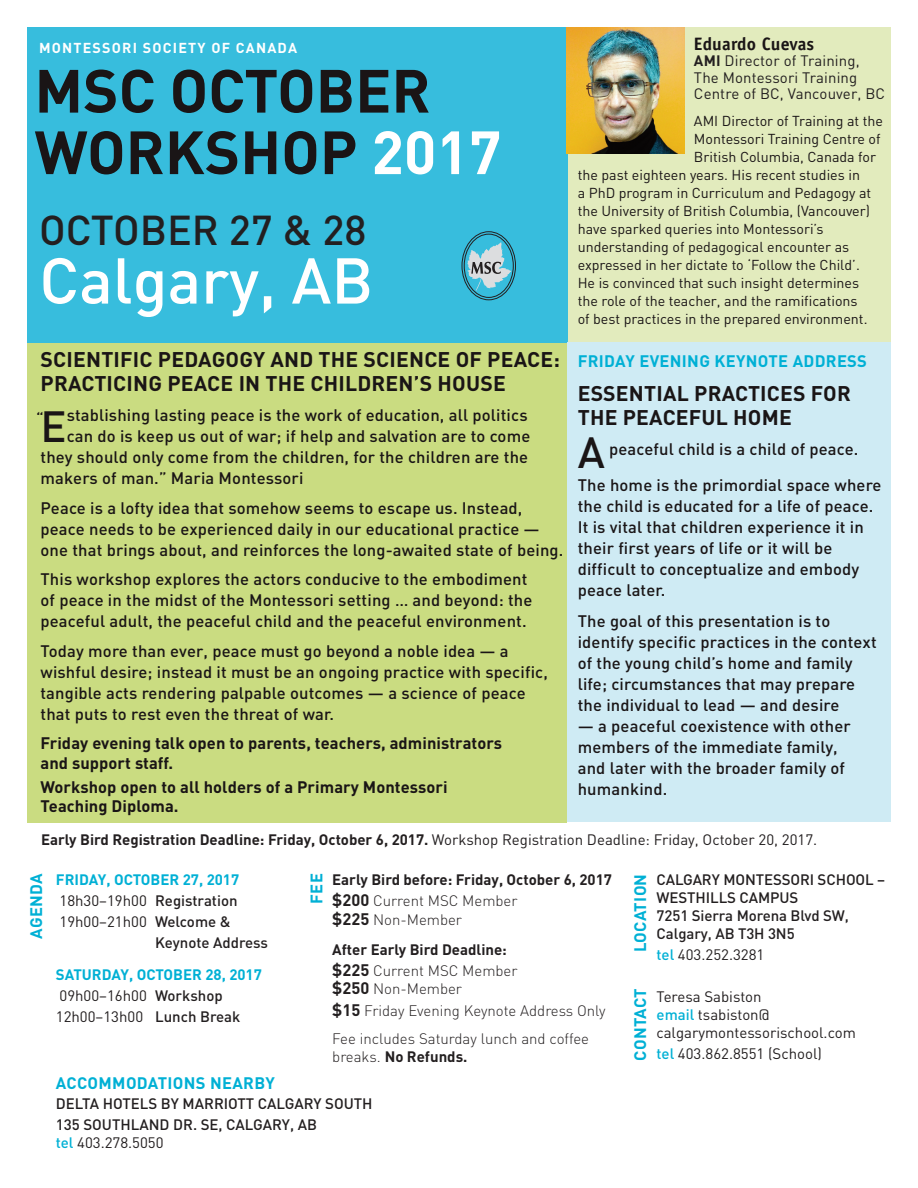
<style>
.page{position:relative;width:918px;height:1188px;background:#fff}
.page>*{position:absolute;margin:0;border:0;box-sizing:border-box;transform-origin:0 0}
.t1{font:500 63.6px "DIN";color:#fff}
.t2{font:700 60px/61.5px "DIN";color:#1a1516}
.t3{font:500 43.05px "DIN";color:#1a1516}
.t4{font:500 41.25px "DIN";color:#231f20}
.t5{font:700 21px/24px "DIN";letter-spacing:.01em;color:#1a1516}
.t6{font:700 18px "Officina Sans";letter-spacing:.01em;color:#1a1516}
.t7{font:500 16.5px/21px "DIN";letter-spacing:.01em;color:#1a1516}
.t8{font:700 16.5px/19.5px "DIN";letter-spacing:.005em;color:#1a1516}
.t9{font:700 16.5px "DIN";letter-spacing:.02em;color:#00b0d5}
.t10{font:700 15px/20.9px "DIN";color:#231f20}
.t11{font:15px/16.5px "DIN";color:#231f20}
.t12{font:500 15px/18px "DIN";letter-spacing:-.005em;color:#231f20}
.t13{font:300 15px/18.8px "DIN";color:#231f20}
.t14{font:700 15px/21px "DIN";color:#00b0d5}
.t15{font:14.25px "DIN";color:#1a1516}
.t16{font:700 14.25px "DIN";letter-spacing:.085em;color:#fff}
.s1{color:#fff}
.s2{font-weight:700}
.s3{font-weight:400}
.s4{font-weight:500}
.s5{font-weight:400;color:#231f20}
.s6{font-weight:500;color:#231f20}
.s7{font-size:16.5px}
.s8{font-weight:300}
.s9{font-weight:700;font-size:16.5px}
.s10{font-weight:500;color:#00b0d5}
</style>
<div class="page">
<div style="left:567px;top:27px;width:324px;height:317px;background:#e2ebbd"></div>
<div style="left:27px;top:340px;width:540px;height:482px;background:#cadc81"></div>
<div style="left:27px;top:27px;width:540px;height:315px;background:#37bddd"></div>
<div style="left:567px;top:343px;width:324px;height:479px;background:#cfebf4"></div>
<svg style="left:462px;top:232px;width:54px;height:68px"></svg>
<img style="left:567px;top:27px;width:118px;height:126px">
<p class="t16" style="left:39px;top:39px;width:260px">MONTESSORI SOCIETY OF CANADA</p>
<h2 class="t2" style="left:35px;top:61px;width:468px">MSC OCTOBER<br>WORKSHOP <span class="s1">2017</span></h2>
<h3 class="t4" style="left:39px;top:207px;width:329px">OCTOBER 27 &amp; 28</h3>
<h1 class="t1" style="left:39px;top:244px;width:336px">Calgary, AB</h1>
<p class="t5" style="left:41px;top:348px;width:521px">SCIENTIFIC PEDAGOGY AND THE SCIENCE OF PEACE:<br>PRACTICING PEACE IN THE CHILDREN’S HOUSE</p>
<h3 class="t3" style="left:41px;top:402px;width:28px">E</h3>
<p class="t7" style="left:67px;top:405px;width:462px">stablishing lasting peace is the work of education, all politics</p>
<p class="t7" style="left:36px;top:409px;width:9px">“</p>
<p class="t7" style="left:67px;top:426px;width:465px">can do is keep us out of war; if help and salvation are to come</p>
<p class="t7" style="left:41px;top:447px;width:489px">they should only come from the children, for the children are the</p>
<p class="t7" style="left:41px;top:468px;width:264px">makers of man.” Maria Montessori</p>
<p class="t7" style="left:41px;top:497px;width:524px">Peace is a lofty idea that somehow seems to escape us. Instead, peace needs to be experienced daily in our educational practice — one that brings about, and reinforces the long-awaited state of being.</p>
<p class="t7" style="left:41px;top:569px;width:493px">This workshop explores the actors conducive to the embodiment of peace in the midst of the Montessori setting … and beyond: the peaceful adult, the peaceful child and the peaceful environment.</p>
<p class="t7" style="left:41px;top:641px;width:509px">Today more than ever, peace must go beyond a noble idea — a wishful desire; instead it must be an ongoing practice with specific, tangible acts rendering palpable outcomes — a science of peace that puts to rest even the threat of war.</p>
<p class="t8" style="left:40px;top:734px;width:463px">Friday evening talk open to parents, teachers, administrators and support staff.</p>
<p class="t8" style="left:40px;top:777px;width:409px">Workshop open to all holders of a Primary Montessori<br>Teaching Diploma.</p>
<p class="t6" style="left:694px;top:37px;width:122px">Eduardo Cuevas</p>
<p class="t11" style="left:694px;top:53px;width:193px"><span class="s2">AMI</span> Director of Training,<br>The Montessori Training<br>Centre of BC, Vancouver, BC</p>
<p class="t15" style="left:694px;top:113px;width:191px">AMI Director of Training at the</p>
<p class="t15" style="left:694px;top:131px;width:188px">Montessori Training Centre of</p>
<p class="t15" style="left:694px;top:149px;width:184px">British Columbia, Canada for</p>
<p class="t15" style="left:578px;top:167px;width:284px">the past eighteen years. His recent studies in</p>
<p class="t15" style="left:578px;top:185px;width:295px">a PhD program in Curriculum and Pedagogy at</p>
<p class="t15" style="left:578px;top:203px;width:294px">the University of British Columbia, (Vancouver)</p>
<p class="t15" style="left:578px;top:221px;width:247px">have sparked queries into Montessori’s</p>
<p class="t15" style="left:578px;top:239px;width:273px">understanding of pedagogical encounter as</p>
<p class="t15" style="left:578px;top:257px;width:284px">expressed in her dictate to ‘Follow the Child’.</p>
<p class="t15" style="left:578px;top:275px;width:283px">He is convinced that such insight determines</p>
<p class="t15" style="left:578px;top:293px;width:281px">the role of the teacher, and the ramifications</p>
<p class="t15" style="left:578px;top:311px;width:291px">of best practices in the prepared environment.</p>
<p class="t9" style="left:578px;top:351px;width:291px">FRIDAY EVENING KEYNOTE ADDRESS</p>
<p class="t5" style="left:578px;top:382px;width:275px">ESSENTIAL PRACTICES FOR<br>THE PEACEFUL HOME</p>
<h3 class="t3" style="left:578px;top:428px;width:29px">A</h3>
<p class="t7" style="left:578px;top:431px;width:305px;line-height:36px;text-align:center">peaceful child is a child of peace.<br>The home is the primordial space where</p>
<p class="t7" style="left:578px;top:496px;width:297px">the child is educated for a life of peace.<br>It is vital that children experience it in their first years of life or it will be difficult to conceptualize and embody peace later.</p>
<p class="t7" style="left:578px;top:611px;width:300px">The goal of this presentation is to identify specific practices in the context of the young child’s home and family life; circumstances that may prepare the individual to lead — and desire</p>
<p class="t7" style="left:578px;top:716px;width:274px">— a peaceful coexistence with other members of the immediate family, and later with the broader family of humankind.</p>
<p class="t10" style="left:41px;top:829px;width:778px">Early Bird Registration Deadline: Friday, October 6, 2017. <span class="s3">Workshop Registration Deadline: Friday, October 20, 2017.</span></p>
<p class="t9" style="left:27px;top:939px;width:67px;rotate:-90deg">AGENDA</p>
<p class="t14" style="left:56px;top:870px;width:185px">FRIDAY, OCTOBER 27, 2017</p>
<p class="t12" style="left:60px;top:892px;width:180px"><span class="s3">18h30–19h00</span> Registration</p>
<p class="t11" style="left:60px;top:914px;width:173px">19h00–21h00 <span class="s4">Welcome &amp;</span></p>
<p class="t12" style="left:155px;top:934px;width:115px">Keynote Address</p>
<p class="t14" style="left:56px;top:965px;width:208px">SATURDAY, OCTOBER 28, 2017<br><span class="s5">09h00–16h00</span> <span class="s6">Workshop<br></span><span class="s5">12h00–13h00</span> <span class="s6">Lunch Break</span></p>
<p class="t9" style="left:307px;top:904px;width:32px;rotate:-90deg">FEE</p>
<p class="t10" style="left:332px;top:870px;width:281px">Early Bird before: Friday, October 6, 2017 <span class="s7">$200</span> <span class="s8">Current MSC Member</span></p>
<p class="t10" style="left:332px;top:905px;width:176px;line-height:29.5px"><span class="s7">$225</span> <span class="s8">Non-Member<br></span>After Early Bird Deadline:</p>
<p class="t13" style="left:332px;top:961px;width:187px"><span class="s9">$225</span> Current MSC Member <span class="s9">$250</span> Non-Member</p>
<p class="t13" style="left:332px;top:997px;width:275px;line-height:27.8px"><span class="s9">$15</span> Friday Evening Keynote Address Only<br>Fee includes Saturday lunch and coffee</p>
<p class="t10" style="left:332px;top:1046px;width:137px"><span class="s8">breaks.</span> No Refunds.</p>
<p class="t9" style="left:56px;top:1073px;width:221px">ACCOMMODATIONS NEARBY</p>
<p class="t12" style="left:56px;top:1094px;width:318px;line-height:20.9px">DELTA HOTELS BY MARRIOTT CALGARY SOUTH<br>135 SOUTHLAND DR. SE, CALGARY, AB</p>
<p class="t11" style="left:56px;top:1134px;width:109px"><span class="s10">tel</span> 403.278.5050</p>
<p class="t9" style="left:631px;top:952px;width:80px;rotate:-90deg">LOCATION</p>
<p class="t9" style="left:631px;top:1061px;width:74px;rotate:-90deg">CONTACT</p>
<p class="t12" style="left:657px;top:870px;width:230px">CALGARY MONTESSORI SCHOOL –<br>WESTHILLS CAMPUS<br>7251 Sierra Morena Blvd SW,<br>Calgary, AB T3H 3N5</p>
<p class="t11" style="left:657px;top:947px;width:109px"><span class="s10">tel</span> 403.252.3281</p>
<p class="t11" style="left:657px;top:988px;width:201px;line-height:18px">Teresa Sabiston<br><span class="s10">email</span> tsabiston@ calgarymontessorischool.com</p>
<p class="t11" style="left:657px;top:1046px;width:167px"><span class="s10">tel</span> 403.862.8551 (School)</p>
</div>
